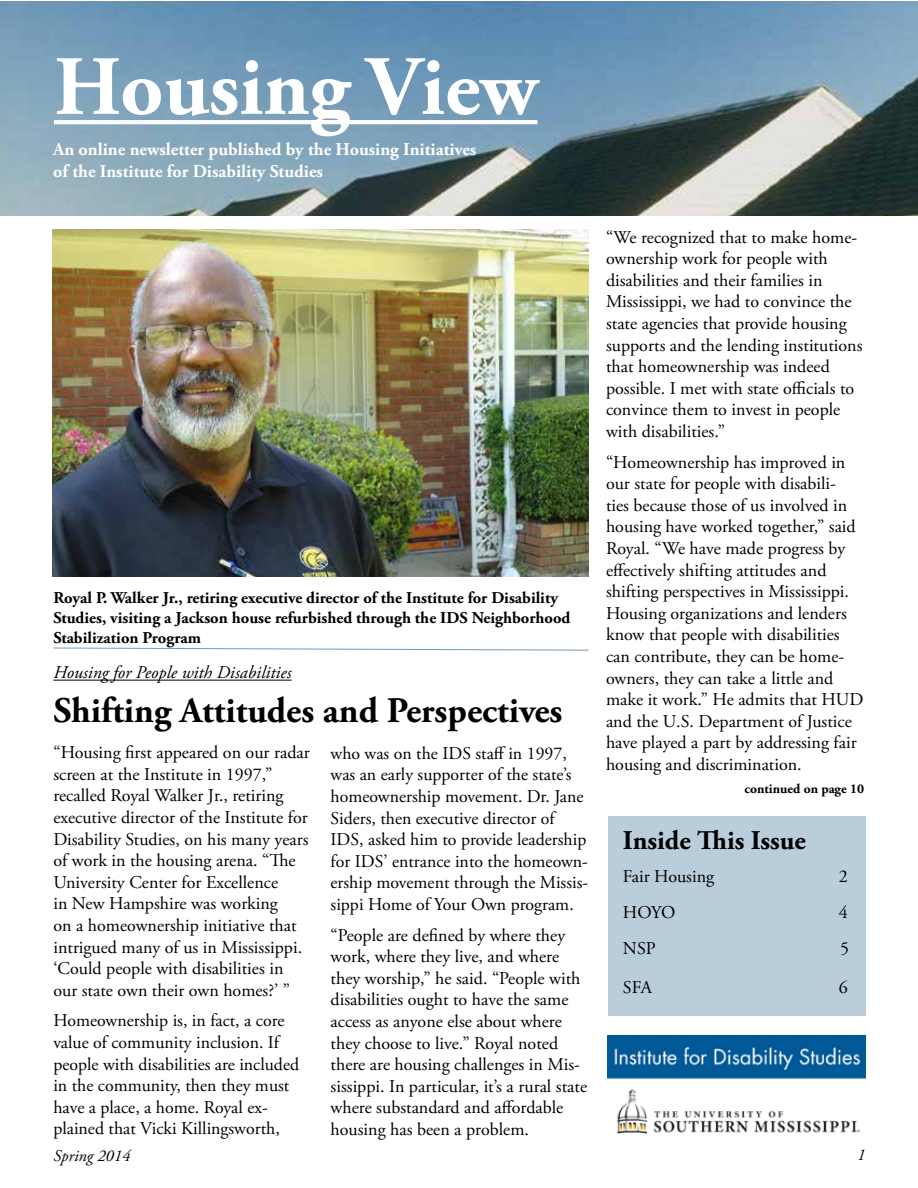
<style>
.page{position:relative;width:918px;height:1188px;background:#fff}
.page>*{position:absolute;margin:0;border:0;box-sizing:border-box;transform-origin:0 0}
.t1{font:700 84px "Adobe Garamond Pro";color:#fff}
.t2{font:700 36px "Adobe Garamond Pro";color:#000}
.t3{font:700 27px "Adobe Garamond Pro";color:#000}
.t4{font:18px/21.6px "Adobe Garamond Pro";color:#000}
.t5{font:700 18px/21.6px "Adobe Garamond Pro";color:#fff}
.t6{font:italic 18px "Adobe Garamond Pro";color:#000}
.t7{font:700 16.5px/19.8px "Adobe Garamond Pro";color:#000}
.t8{font:italic 16.5px "Adobe Garamond Pro";color:#000}
.t9{font:700 13.5px "Adobe Garamond Pro";color:#000}
</style>
<div class="page">
<div style="left:608px;top:816px;width:258px;height:200px;background:#bacdda"></div>
<img style="left:0;top:1px;width:918px;height:215px">
<hr style="left:54px;top:120px;width:483px;height:4px;background:#fff">
<img style="left:607px;top:1036px;width:259px;height:98px">
<hr style="left:53px;top:680px;width:239px;height:1px;background:#000">
<img style="left:53px;top:230px;width:535px;height:347px">
<svg style="left:53px;top:647px;width:536px;height:4px"></svg>
<h1 class="t1" style="left:54px;top:38px;width:485px">Housing View</h1>
<p class="t5" style="left:53px;top:139px;width:425px">An online newsletter published by the Housing Initiatives of the Institute for Disability Studies</p>
<p class="t7" style="left:53px;top:588px;width:519px">Royal P. Walker Jr., retiring executive director of the Institute for Disability<br>Studies, visiting a Jackson house refurbished through the IDS Neighborhood<br>Stabilization Program</p>
<p class="t6" style="left:53px;top:662px;width:240px">Housing for People with Disabilities</p>
<h2 class="t2" style="left:53px;top:689px;width:511px">Shifting Attitudes and Perspectives</h2>
<p class="t4" style="left:331px;top:743px;width:259px">who was on the IDS staff in 1997, was an early supporter of the state’s homeownership movement. Dr. Jane Siders, then executive director of IDS, asked him to provide leadership for IDS’ entrance into the homeown&shy;ership movement through the Missis&shy;sippi Home of Your Own program.</p>
<p class="t4" style="left:331px;top:925px;width:258px">“People are defined by where they work, where they live, and where they worship,” he said. “People with disabilities ought to have the same access as anyone else about where they choose to live.” Royal noted there are housing challenges in Mis&shy;sissippi. In particular, it’s a rural state where substandard and affordable housing has been a problem.</p>
<p class="t4" style="left:53px;top:742px;width:258px">“Housing first appeared on our radar screen at the Institute in 1997,” recalled Royal Walker Jr., retiring executive director of the Institute for Disability Studies, on his many years of work in the housing arena. “The University Center for Excellence<br>in New Hampshire was working<br>on a homeownership initiative that intrigued many of us in Mississippi. ‘Could people with disabilities in our state own their own homes?’ ”</p>
<p class="t4" style="left:53px;top:1011px;width:247px">Homeownership is, in fact, a core value of community inclusion. If people with disabilities are included in the community, then they must have a place, a home. Royal ex&shy;plained that Vicki Killingsworth,</p>
<p class="t4" style="left:606px;top:227px;width:258px">“We recognized that to make home&shy;ownership work for people with disabilities and their families in Mississippi, we had to convince the state agencies that provide housing supports and the lending institutions that homeownership was indeed possible. I met with state officials to convince them to invest in people with disabilities.”</p>
<p class="t4" style="left:606px;top:452px;width:259px">“Homeownership has improved in our state for people with disabili&shy;ties because those of us involved in housing have worked together,” said Royal. “We have made progress by effectively shifting attitudes and shifting perspectives in Mississippi.<br>Housing organizations and lenders know that people with disabilities can contribute, they can be home&shy;owners, they can take a little and make it work.” He admits that HUD and the U.S. Department of Justice have played a part by addressing fair housing and discrimination.</p>
<p class="t9" style="left:745px;top:781px;width:121px">continued on page 10</p>
<h3 class="t3" style="left:623px;top:825px;width:184px">Inside This Issue</h3>
<p class="t4" style="left:623px;top:866px;width:93px">Fair Housing</p>
<p class="t4" style="left:839px;top:866px;width:10px">2</p>
<p class="t4" style="left:623px;top:902px;width:54px">HOYO</p>
<p class="t4" style="left:839px;top:902px;width:10px">4</p>
<p class="t4" style="left:623px;top:938px;width:34px">NSP</p>
<p class="t4" style="left:840px;top:938px;width:10px">5</p>
<p class="t4" style="left:623px;top:978px;width:31px">SFA</p>
<p class="t4" style="left:839px;top:978px;width:10px">6</p>
<p class="t8" style="left:53px;top:1146px;width:78px">Spring 2014</p>
<p class="t8" style="left:857px;top:1145px;width:10px">1</p>
</div>
